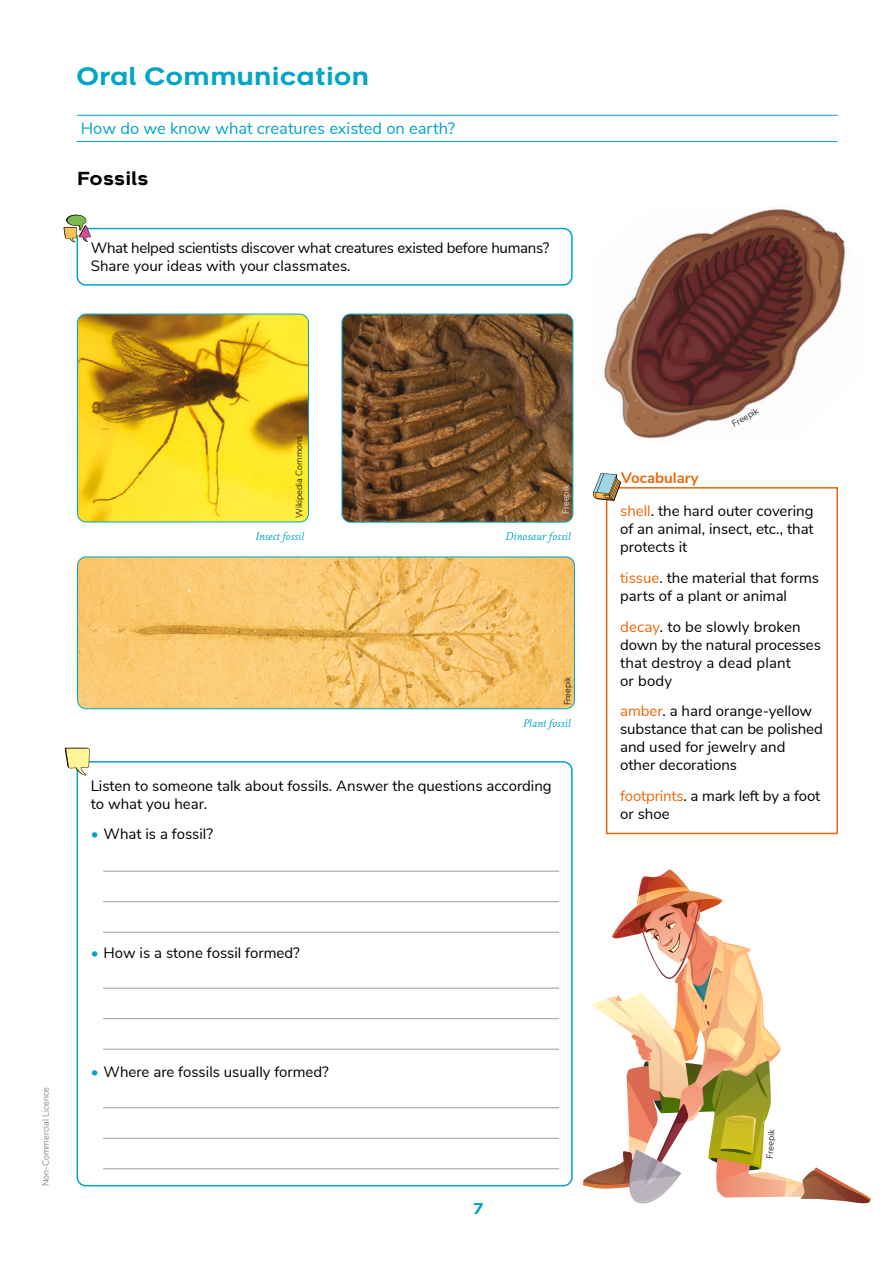
<style>
.page{position:relative;width:893px;height:1263px;background:#fff}
.page>*{position:absolute;margin:0;border:0;box-sizing:border-box;transform-origin:0 0}
.t1{font:24px "Metrosant";color:#00a5c8}
.t2{font:18px "Metrosant";color:#000}
.t3{font:16.5px "Nunito Sans";color:#00a5c8}
.t4{font:15px/18px "Nunito Sans";color:#000}
.t5{font:15px/18px "Nunito Sans";letter-spacing:-.02em;color:#000}
.t6{font:700 15px "Nunito Sans";color:#ec6608}
.t7{font:15px "Metrosant";color:#00a5c8}
.t8{font:italic 12px "Crimson Text";color:#00a5c8}
.t9{font:300 9px "Nunito Sans";color:#000}
.t10{font:300 9px "Nunito Sans";color:#706f6f}
.t11{font:300 9px "Nunito Sans";color:#fff}
.s1{color:#00a5c8}
.s2{color:#ec6608}
</style>
<div class="page">
<div style="left:77px;top:761px;width:496px;height:425px;border:2px solid #00a5c8;border-radius:9px"></div>
<svg style="left:65px;top:748px;width:25px;height:27px"></svg>
<img style="left:78px;top:314px;width:230px;height:208px">
<div style="left:77px;top:314px;width:232px;height:208px;border:1px solid #00a5c8;border-radius:9px"></div>
<img style="left:342px;top:314px;width:231px;height:208px">
<div style="left:342px;top:314px;width:231px;height:208px;border:1px solid #00a5c8;border-radius:9px"></div>
<img style="left:78px;top:558px;width:496px;height:151px">
<div style="left:77px;top:556px;width:498px;height:153px;border:1px solid #00a5c8;border-radius:9px"></div>
<hr style="left:77px;top:115px;width:761px;height:1px;background:#00a5c8">
<hr style="left:77px;top:141px;width:761px;height:1px;background:#00a5c8">
<div style="left:606px;top:487px;width:232px;height:347px;border:2px solid #ec6608"></div>
<svg style="left:592px;top:473px;width:29px;height:28px"></svg>
<div style="left:77px;top:228px;width:496px;height:58px;border:2px solid #00a5c8;border-radius:9px"></div>
<svg style="left:64px;top:215px;width:27px;height:27px"></svg>
<img style="left:604px;top:208px;width:242px;height:231px">
<hr style="left:103px;top:871px;width:456px;height:1px;background:#9d9d9c">
<hr style="left:103px;top:988px;width:456px;height:1px;background:#9d9d9c">
<hr style="left:103px;top:1107px;width:456px;height:1px;background:#9d9d9c">
<hr style="left:103px;top:901px;width:456px;height:1px;background:#9d9d9c">
<hr style="left:103px;top:1018px;width:456px;height:1px;background:#9d9d9c">
<hr style="left:103px;top:1138px;width:456px;height:1px;background:#9d9d9c">
<hr style="left:103px;top:932px;width:456px;height:1px;background:#9d9d9c">
<hr style="left:103px;top:1049px;width:456px;height:1px;background:#9d9d9c">
<hr style="left:103px;top:1168px;width:456px;height:1px;background:#9d9d9c">
<svg style="left:583px;top:870px;width:288px;height:334px"></svg>
<h1 class="t1" style="left:77px;top:61px;width:295px">Oral Communication</h1>
<p class="t3" style="left:81px;top:116px;width:376px">How do we know what creatures existed on earth?</p>
<p class="t2" style="left:77px;top:167px;width:73px">Fossils</p>
<p class="t5" style="left:91px;top:237px;width:460px">What helped scientists discover what creatures existed before humans?<br>Share your ideas with your classmates.</p>
<p class="t9" style="left:292px;top:518px;width:84px;rotate:-90deg">Wikipedia Commons</p>
<p class="t11" style="left:559px;top:514px;width:30px;rotate:-90deg">Freepik</p>
<p class="t8" style="left:256px;top:529px;width:50px">Insect fossil</p>
<p class="t8" style="left:505px;top:529px;width:67px">Dinosaur fossil</p>
<p class="t9" style="left:561px;top:705px;width:30px;rotate:-90deg">Freepik</p>
<p class="t8" style="left:523px;top:716px;width:49px">Plant fossil</p>
<p class="t4" style="left:91px;top:775px;width:462px">Listen to someone talk about fossils. Answer the questions according to what you hear.</p>
<p class="t4" style="left:91px;top:824px;width:124px"><span class="s1">•</span> What is a fossil?</p>
<p class="t4" style="left:91px;top:943px;width:210px"><span class="s1">•</span> How is a stone fossil formed?</p>
<p class="t10" style="left:39px;top:1186px;width:101px;rotate:-90deg">Non-Commercial Licence</p>
<p class="t4" style="left:91px;top:1062px;width:240px"><span class="s1">•</span> Where are fossils usually formed?</p>
<p class="t7" style="left:474px;top:1199px;width:11px">7</p>
<p class="t6" style="left:621px;top:467px;width:79px">Vocabulary</p>
<p class="t9" style="left:730px;top:418px;width:30px;rotate:-29deg">Freepik</p>
<p class="t4" style="left:620px;top:501px;width:195px;text-align:justify"><span class="s2">shell</span>. the hard outer covering of an animal, insect, etc., that protects it</p>
<p class="t4" style="left:620px;top:568px;width:200px"><span class="s2">tissue</span>. the material that forms parts of a plant or animal</p>
<p class="t4" style="left:620px;top:616px;width:202px"><span class="s2">decay</span>. to be slowly broken down by the natural processes that destroy a dead plant<br>or body</p>
<p class="t4" style="left:620px;top:701px;width:204px"><span class="s2">amber</span>. a hard orange-yellow substance that can be polished and used for jewelry and other decorations</p>
<p class="t4" style="left:620px;top:786px;width:202px"><span class="s2">footprints</span>. a mark left by a foot or shoe</p>
<p class="t9" style="left:763px;top:1158px;width:30px;rotate:-86deg">Freepik</p>
</div>
